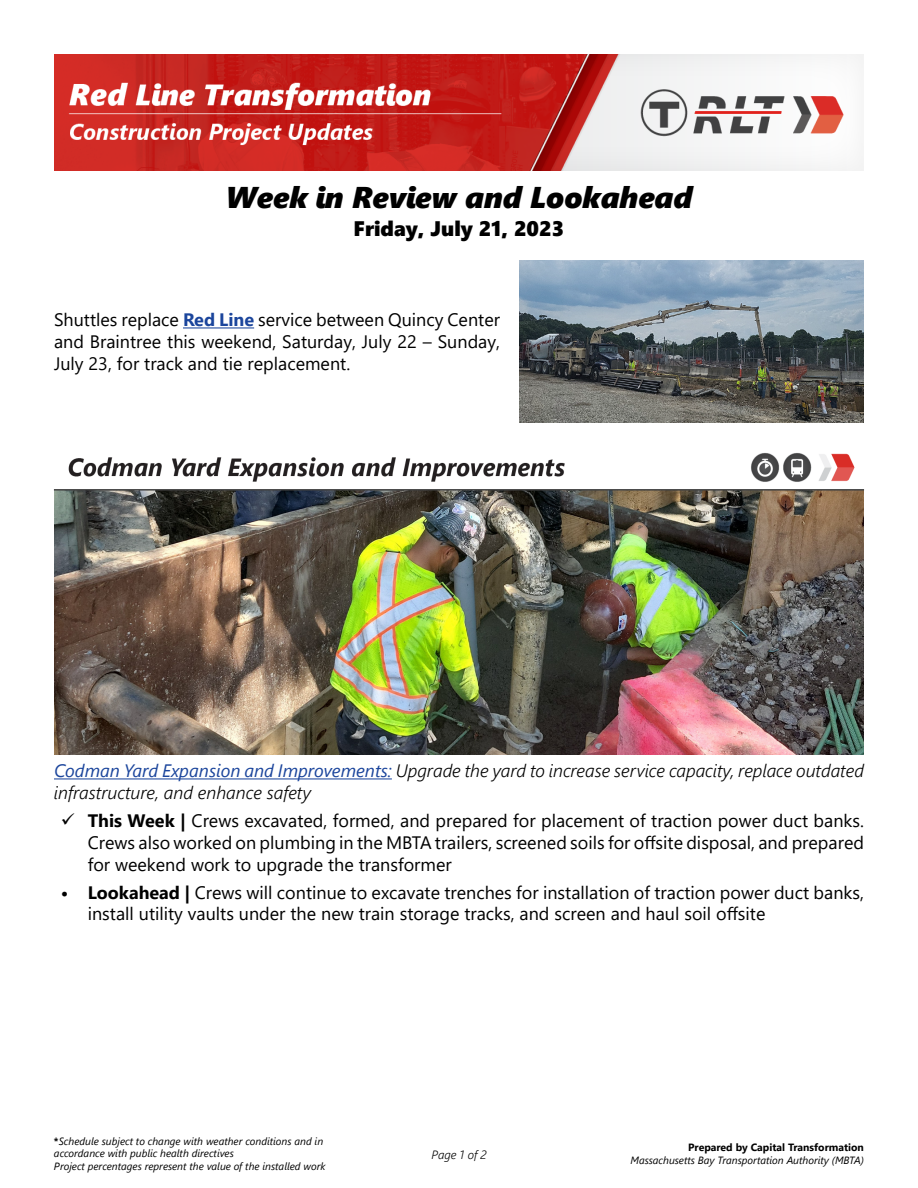
<style>
.page{position:relative;width:918px;height:1188px;background:#fff}
.page>*{position:absolute;margin:0;border:0;box-sizing:border-box;transform-origin:0 0}
.t1{font:italic 30px "Segoe UI Black";color:#000}
.t2{font:21px "Segoe UI Black";color:#000}
.t3{font:18px/21.6px "Segoe UI";color:#000;text-align:justify}
.t4{font:italic 300 18px/21.6px "Segoe UI";color:#000}
.t5{font:italic 300 12px "Segoe UI";letter-spacing:-.005em;color:#000}
.t6{font:italic 10.5px/12.6px "Segoe UI";color:#000}
.t7{font:700 10.5px "Segoe UI";color:#000}
.s1{font-weight:700;color:#1b459c}
.s2{font-weight:400;color:#1b459c}
.s3{font-weight:700}
.s4{font-weight:700;font-style:normal}
</style>
<div class="page">
<img style="left:54px;top:54px;width:810px;height:116px">
<hr style="left:183px;top:327px;width:71px;height:1px;background:#1b459c">
<img style="left:520px;top:260px;width:344px;height:162px">
<img style="left:54px;top:453px;width:810px;height:301px">
<hr style="left:54px;top:778px;width:338px;height:1px;background:#1b459c">
<hr style="left:54px;top:489px;width:810px;height:2px;background:#414141">
<h1 class="t1" style="left:226px;top:174px;width:468px">Week in Review and Lookahead</h1>
<h1 class="t2" style="left:354px;top:214px;width:212px">Friday, July 21, 2023</h1>
<p class="t3" style="left:54px;top:308px;width:448px">Shuttles replace <span class="s1">Red Line</span> service between Quincy Center and Braintree this weekend, Saturday, July 22 – Sunday, July 23, for track and tie replacement.</p>
<p class="t4" style="left:54px;top:757px;width:812px"><span class="s2">Codman Yard Expansion and Improvements:</span> Upgrade the yard to increase service capacity, replace outdated infrastructure, and enhance safety</p>
<p class="t3" style="left:88px;top:809px;width:778px"><span class="s3">This Week |</span> Crews excavated, formed, and prepared for placement of traction power duct banks.<br>Crews also worked on plumbing in the MBTA trailers, screened soils for offsite disposal, and prepared for weekend work to upgrade the transformer</p>
<p class="t3" style="left:88px;top:880px;width:778px;text-indent:-27px"><span class="s3">• Lookahead |</span> Crews will continue to excavate trenches for installation of traction power duct banks, install utility vaults under the new train storage tracks, and screen and haul soil offsite</p>
<p class="t6" style="left:54px;top:1133px;width:273px"><span class="s4">*</span>Schedule subject to change with weather conditions and in accordance with public health directives<br>Project percentages represent the value of the installed work</p>
<p class="t5" style="left:432px;top:1143px;width:56px">Page 1 of 2</p>
<p class="t7" style="left:688px;top:1137px;width:177px">Prepared by Capital Transformation</p>
<p class="t6" style="left:630px;top:1152px;width:235px">Massachusetts Bay Transportation Authority (MBTA)</p>
</div>
